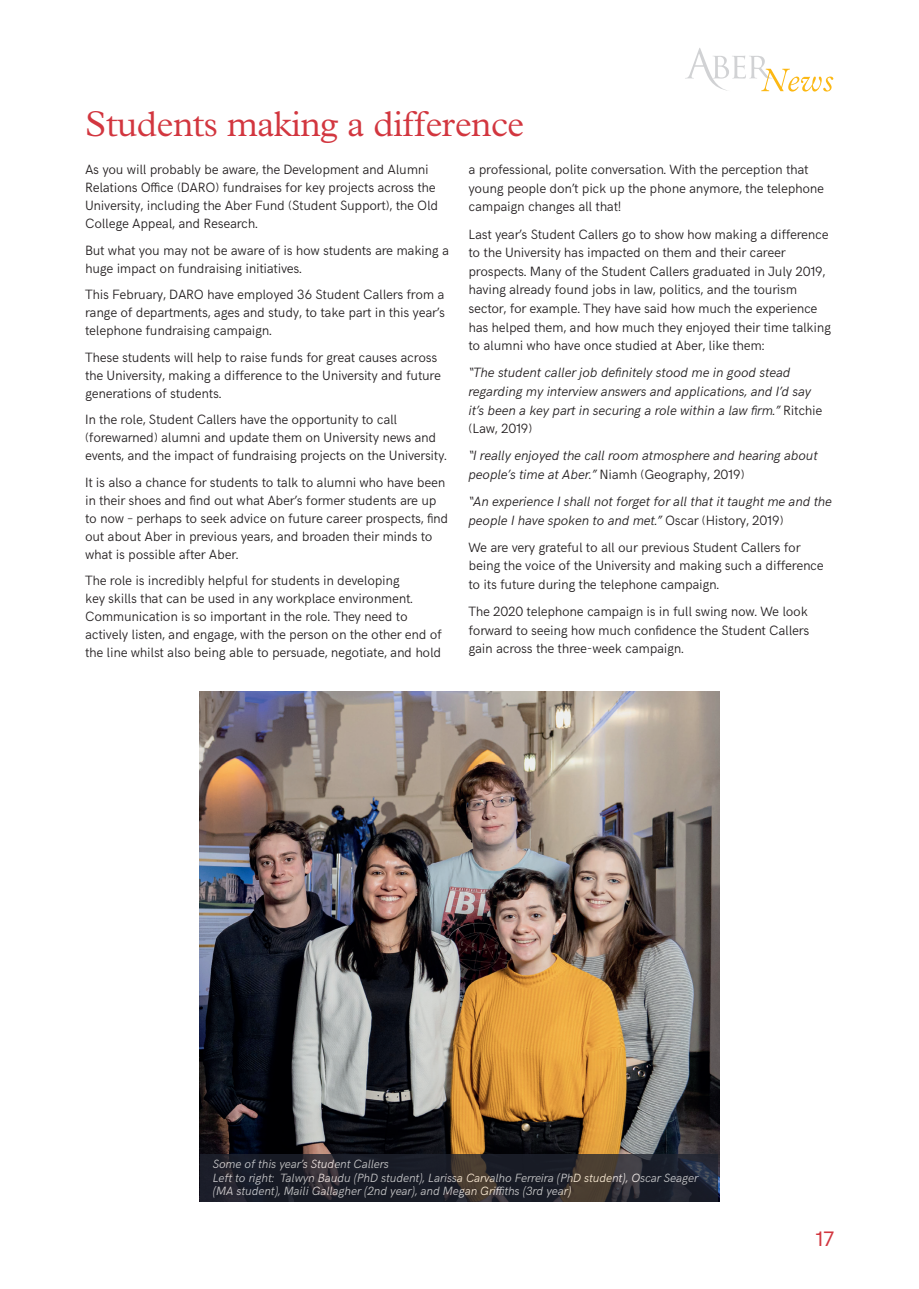
<style>
.page{position:relative;width:919px;height:1289px;background:#fff}
.page>*{position:absolute;margin:0;border:0;box-sizing:border-box;transform-origin:0 0}
.t1{font:300 36px "Plantin Std";letter-spacing:-.01em;color:#d2363f}
.t2{font:21px "HK Grotesk";color:#d2363f}
.t3{font:300 13.5px/18px "HK Grotesk";letter-spacing:-.02em;color:#231f20}
.t4{font:italic 300 13.5px/18.6px "HK Grotesk";letter-spacing:-.02em;color:#231f20}
.t5{font:italic 300 12px/13.5px "HK Grotesk";letter-spacing:-.02em;color:#fff}
.s1{font-style:normal}
</style>
<div class="page">
<img style="left:200px;top:691px;width:519px;height:510px">
<svg style="left:200px;top:1153px;width:517px;height:48px;background:#25252b"></svg>
<svg style="left:685px;top:48px;width:148px;height:44px"></svg>
<h1 class="t1" style="left:85px;top:103px;width:440px">Students making a difference</h1>
<p class="t3" style="left:85px;top:159px;width:355px">As you will probably be aware, the Development and Alumni Relations Office (DARO) fundraises for key projects across the University, including the Aber Fund (Student Support), the Old College Appeal, and Research.</p>
<p class="t3" style="left:85px;top:240px;width:365px">But what you may not be aware of is how students are making a huge impact on fundraising initiatives.</p>
<p class="t3" style="left:85px;top:284px;width:361px;text-align:justify">This February, DARO have employed 36 Student Callers from a range of departments, ages and study, to take part in this year’s telephone fundraising campaign.</p>
<p class="t3" style="left:85px;top:347px;width:357px">These students will help to raise funds for great causes across the University, making a difference to the University and future generations of students.</p>
<p class="t3" style="left:85px;top:409px;width:363px">In the role, Student Callers have the opportunity to call (forewarned) alumni and update them on University news and events, and the impact of fundraising projects on the University.</p>
<p class="t3" style="left:85px;top:472px;width:364px">It is also a chance for students to talk to alumni who have been in their shoes and find out what Aber’s former students are up to now – perhaps to seek advice on future career prospects, find out about Aber in previous years, and broaden their minds to what is possible after Aber.</p>
<p class="t3" style="left:85px;top:570px;width:358px">The role is incredibly helpful for students in developing<br>key skills that can be used in any workplace environment.<br>Communication is so important in the role. They need to actively listen, and engage, with the person on the other end of the line whilst also being able to persuade, negotiate, and hold</p>
<p class="t3" style="left:468px;top:159px;width:357px;line-height:18.6px">a professional, polite conversation. With the perception that young people don’t pick up the phone anymore, the telephone campaign changes all that!</p>
<p class="t3" style="left:468px;top:223px;width:364px;line-height:18.6px">Last year’s Student Callers go to show how making a difference to the University has impacted on them and their career prospects. Many of the Student Callers graduated in July 2019, having already found jobs in law, politics, and the tourism sector, for example. They have said how much the experience has helped them, and how much they enjoyed their time talking to alumni who have once studied at Aber, like them:</p>
<p class="t4" style="left:468px;top:362px;width:355px">“The student caller job definitely stood me in good stead regarding my interview answers and applications, and I’d say it’s been a key part in securing a role within a law firm.” <span class="s1">Ritchie (Law, 2019)</span></p>
<p class="t4" style="left:468px;top:445px;width:351px">“I really enjoyed the call room atmosphere and hearing about people’s time at Aber.” <span class="s1">Niamh (Geography, 2019)</span></p>
<p class="t4" style="left:468px;top:491px;width:365px">“An experience I shall not forget for all that it taught me and the people I have spoken to and met.” <span class="s1">Oscar (History, 2019)</span></p>
<p class="t3" style="left:468px;top:536px;width:357px;line-height:18.6px">We are very grateful to all our previous Student Callers for being the voice of the University and making such a difference to its future during the telephone campaign.</p>
<p class="t3" style="left:468px;top:601px;width:342px;line-height:18.6px;text-align:justify">The 2020 telephone campaign is in full swing now. We look forward to seeing how much confidence the Student Callers gain across the three-week campaign.</p>
<p class="t5" style="left:213px;top:1156px;width:487px">Some of this year’s Student Callers<br>Left to right: Talwyn Baudu (PhD student), Larissa Carvalho Ferreira (PhD student), Oscar Seager (MA student), Maili Gallagher (2nd year), and Megan Griffiths (3rd year)</p>
<h2 class="t2" style="left:815px;top:1223px;width:20px">17</h2>
</div>
